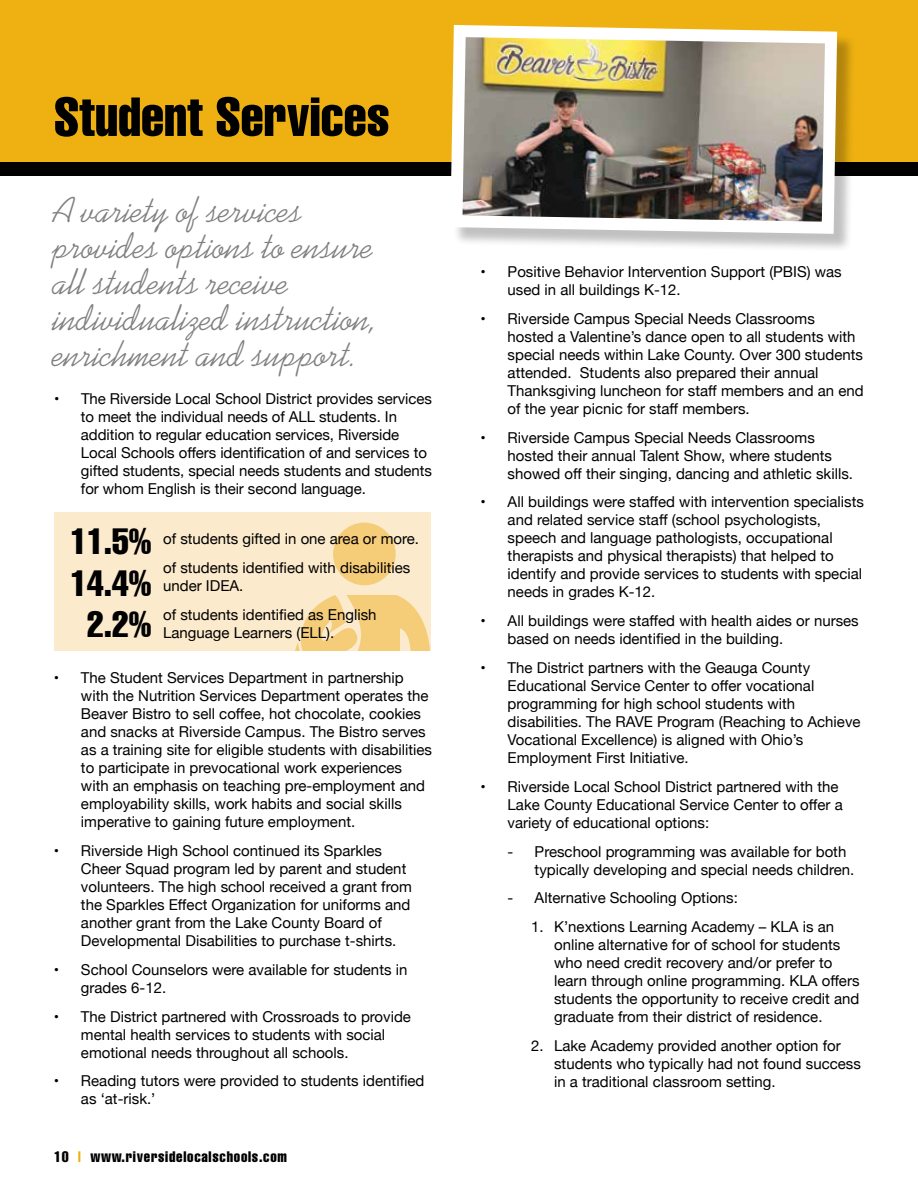
<style>
.page{position:relative;width:918px;height:1188px;background:#fff}
.page>*{position:absolute;margin:0;border:0;box-sizing:border-box;transform-origin:0 0}
.t1{font:extra-condensed 54px "Helvetica";color:#000}
.t2{font:36px/36px "Kaufmann BT";color:#808081}
.t3{font:extra-condensed 36px/41.4px "Helvetica";color:#000;text-align:center}
.t4{font:15px/18px "Helvetica Neue";color:#000}
.t5{font:extra-condensed 15px "Helvetica";letter-spacing:.05em;color:#000}
.s1{color:#eeb111}
</style>
<div class="page">
<div style="left:0;top:0;width:918px;height:162px;background:#eeb111"></div>
<div style="left:0;top:162px;width:918px;height:14px;background:#000"></div>
<div style="left:54px;top:512px;width:376px;height:138px;background:#fbeacb"></div>
<div style="left:333px;top:523px;width:63px;height:62px;background:#f5cc78;border-radius:50%"></div>
<svg style="left:295px;top:595px;width:135px;height:55px"></svg>
<div style="left:453px;top:27px;width:402px;height:225px;background:#000;opacity:.25"></div>
<img style="left:451px;top:25px;width:392px;height:215px">
<h1 class="t1" style="left:54px;top:82px;width:337px">Student Services</h1>
<h2 class="t2" style="left:54px;top:193px;width:327px">A variety of services provides options to ensure all students receive individualized instruction, enrichment and support.</h2>
<p class="t4" style="left:81px;top:391px;width:353px;text-indent:-27px">• The Riverside Local School District provides services to meet the individual needs of ALL students. In addition to regular education services, Riverside Local Schools offers identification of and services to gifted students, special needs students and students for whom English is their second language.</p>
<h2 class="t3" style="left:70px;top:520px;width:83px">11.5%<br>14.4%<br>2.2%</h2>
<p class="t4" style="left:163px;top:525px;width:257px;line-height:28.8px">of students gifted in one area or more. of students identified with disabilities</p>
<p class="t4" style="left:163px;top:572px;width:215px;line-height:28.8px">under IDEA.<br>of students identified as English</p>
<p class="t4" style="left:163px;top:624px;width:173px">Language Learners (ELL).</p>
<p class="t4" style="left:81px;top:670px;width:353px;text-indent:-27px">• The Student Services Department in partnership with the Nutrition Services Department operates the Beaver Bistro to sell coffee, hot chocolate, cookies and snacks at Riverside Campus. The Bistro serves as a training site for eligible students with disabilities to participate in prevocational work experiences with an emphasis on teaching pre-employment and employability skills, work habits and social skills imperative to gaining future employment.</p>
<p class="t4" style="left:81px;top:843px;width:332px;text-indent:-27px">• Riverside High School continued its Sparkles Cheer Squad program led by parent and student volunteers. The high school received a grant from the Sparkles Effect Organization for uniforms and another grant from the Lake County Board of Developmental Disabilities to purchase t-shirts.</p>
<p class="t4" style="left:81px;top:961px;width:328px;text-indent:-27px">• School Counselors were available for students in grades 6-12.</p>
<p class="t4" style="left:81px;top:1008px;width:332px;text-indent:-27px">• The District partnered with Crossroads to provide mental health services to students with social emotional needs throughout all schools.</p>
<p class="t4" style="left:81px;top:1073px;width:345px;text-indent:-27px">• Reading tutors were provided to students identified as ‘at-risk.’</p>
<p class="t5" style="left:54px;top:1147px;width:235px">10 <span class="s1">|</span> www.riversidelocalschools.com</p>
<p class="t4" style="left:508px;top:264px;width:336px;text-indent:-27px">• Positive Behavior Intervention Support (PBIS) was used in all buildings K-12.</p>
<p class="t4" style="left:508px;top:310px;width:357px;text-indent:-27px">• Riverside Campus Special Needs Classrooms hosted a Valentine’s dance open to all students with special needs within Lake County. Over 300 students attended. Students also prepared their annual Thanksgiving luncheon for staff members and an end of the year picnic for staff members.</p>
<p class="t4" style="left:508px;top:429px;width:347px;text-indent:-27px">• Riverside Campus Special Needs Classrooms hosted their annual Talent Show, where students showed off their singing, dancing and athletic skills.</p>
<p class="t4" style="left:508px;top:494px;width:358px;text-indent:-27px">• All buildings were staffed with intervention specialists and related service staff (school psychologists, speech and language pathologists, occupational therapists and physical therapists) that helped to identify and provide services to students with special needs in grades K-12.</p>
<p class="t4" style="left:508px;top:613px;width:353px;text-indent:-27px">• All buildings were staffed with health aides or nurses based on needs identified in the building.</p>
<p class="t4" style="left:508px;top:660px;width:354px;text-indent:-27px">• The District partners with the Geauga County Educational Service Center to offer vocational programming for high school students with disabilities. The RAVE Program (Reaching to Achieve Vocational Excellence) is aligned with Ohio’s Employment First Initiative.</p>
<p class="t4" style="left:508px;top:778px;width:337px;text-indent:-27px">• Riverside Local School District partnered with the<br>Lake County Educational Service Center to offer a variety of educational options:</p>
<p class="t4" style="left:535px;top:843px;width:321px;text-indent:-27px">- Preschool programming was available for both typically developing and special needs children.</p>
<p class="t4" style="left:508px;top:890px;width:232px">- Alternative Schooling Options:</p>
<p class="t4" style="left:554px;top:919px;width:307px;text-indent:-23px">1. K’nextions Learning Academy – KLA is an online alternative for of school for students who need credit recovery and/or prefer to learn through online programming. KLA offers students the opportunity to receive credit and graduate from their district of residence.</p>
<p class="t4" style="left:554px;top:1038px;width:308px;text-indent:-23px">2. Lake Academy provided another option for students who typically had not found success in a traditional classroom setting.</p>
</div>
